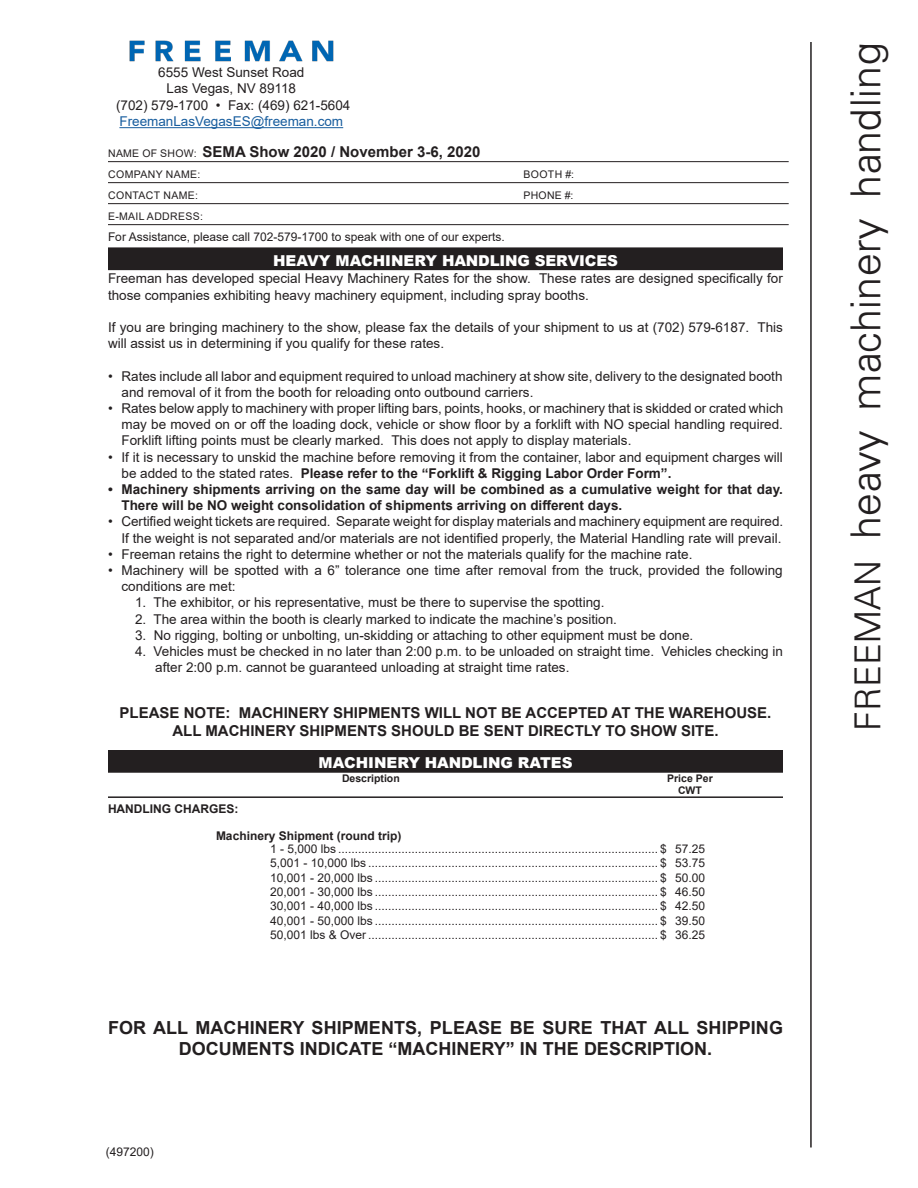
<style>
.page{position:relative;width:918px;height:1188px;background:#fff}
.page>*{position:absolute;margin:0;border:0;box-sizing:border-box;transform-origin:0 0}
.t1{font:300 45px "Univers";color:#231f20}
.t2{font:700 18px/21.6px "Arial";letter-spacing:.005em;color:#231f20;text-align:center}
.info_columns{font:700 15px "Arial";color:#231f20}
.t3{font:900 15px "Arial";letter-spacing:-.01em;color:#fff}
.t4{font:13.5px/16.2px "Arial";color:#231f20}
.t5{font:700 13.5px/16.2px "Arial";color:#231f20}
.t6{font:13.5px "Arial";color:#175d9e}
.info_columns-2{font:12px "Arial";color:#231f20}
.info_columns-3{font:700 12px "Arial";color:#231f20}
.secondary_style{font:700 12px "Arial";color:#231f20}
.t7{font:10.5px "Arial";letter-spacing:.035em;color:#231f20}
._2_row_1_col_header{font:700 10.5px/12px "Arial";color:#231f20;text-align:center}
.s1{font-weight:700}
.s2{font-size:39px}
</style>
<div class="page">
<hr style="left:108px;top:161px;width:681px;height:1px;background:#231f20">
<hr style="left:108px;top:182px;width:681px;height:1px;background:#231f20">
<hr style="left:108px;top:203px;width:681px;height:1px;background:#231f20">
<hr style="left:108px;top:224px;width:681px;height:1px;background:#231f20">
<img style="left:129px;top:40px;width:205px;height:22px">
<hr style="left:119px;top:127px;width:224px;height:1px;background:#175d9e">
<hr style="left:108px;top:796px;width:675px;height:2px;background:#231f20">
<div style="left:109px;top:248px;width:673px;height:21px;background:#231f20"></div>
<div style="left:108px;top:247px;width:675px;height:23px;border:2px solid #231f20"></div>
<div style="left:109px;top:751px;width:673px;height:21px;background:#231f20"></div>
<div style="left:108px;top:750px;width:675px;height:23px;border:2px solid #231f20"></div>
<hr style="left:810px;top:42px;width:2px;height:1105px;background:#231f20">
<p class="t4" style="left:158px;top:64px;width:148px">6555 West Sunset Road</p>
<p class="t4" style="left:167px;top:80px;width:131px">Las Vegas, NV 89118</p>
<p class="t4" style="left:116px;top:97px;width:236px">(702) 579-1700 • Fax: (469) 621-5604</p>
<p class="t6" style="left:119px;top:112px;width:225px">FreemanLasVegasES@freeman.com</p>
<p class="info_columns" style="left:202px;top:142px;width:279px">SEMA Show 2020 / November 3-6, 2020</p>
<p class="t7" style="left:108px;top:146px;width:90px">NAME OF SHOW:</p>
<p class="t7" style="left:108px;top:167px;width:94px">COMPANY NAME:</p>
<p class="t7" style="left:524px;top:167px;width:52px">BOOTH #:</p>
<p class="t7" style="left:108px;top:188px;width:91px">CONTACT NAME:</p>
<p class="t7" style="left:524px;top:188px;width:51px">PHONE #:</p>
<p class="t7" style="left:108px;top:209px;width:96px">E-MAIL ADDRESS:</p>
<p class="info_columns-2" style="left:108px;top:228px;width:398px">For Assistance, please call 702-579-1700 to speak with one of our experts.</p>
<p class="t3" style="left:273px;top:249px;width:346px">HEAVY MACHINERY HANDLING SERVICES</p>
<p class="t4" style="left:108px;top:270px;width:676px">Freeman has developed special Heavy Machinery Rates for the show. These rates are designed specifically for those companies exhibiting heavy machinery equipment, including spray booths.</p>
<p class="t4" style="left:108px;top:319px;width:677px">If you are bringing machinery to the show, please fax the details of your shipment to us at (702) 579-6187. This will assist us in determining if you qualify for these rates.</p>
<p class="t4" style="left:122px;top:368px;width:663px;text-indent:-14px">• Rates include all labor and equipment required to unload machinery at show site, delivery to the designated booth and removal of it from the booth for reloading onto outbound carriers.</p>
<p class="t4" style="left:122px;top:400px;width:663px;text-align:justify;text-indent:-14px">• Rates below apply to machinery with proper lifting bars, points, hooks, or machinery that is skidded or crated which may be moved on or off the loading dock, vehicle or show floor by a forklift with NO special handling required.<br>Forklift lifting points must be clearly marked. This does not apply to display materials.</p>
<p class="t4" style="left:122px;top:449px;width:663px;text-indent:-14px">• If it is necessary to unskid the machine before removing it from the container, labor and equipment charges will be added to the stated rates. <span class="s1">Please refer to the “Forklift &amp; Rigging Labor Order Form”.</span></p>
<p class="t5" style="left:122px;top:481px;width:663px;text-indent:-14px">• Machinery shipments arriving on the same day will be combined as a cumulative weight for that day.<br>There will be NO weight consolidation of shipments arriving on different days.</p>
<p class="t4" style="left:108px;top:513px;width:677px;text-align:right">• Certified weight tickets are required. Separate weight for display materials and machinery equipment are required.<br>If the weight is not separated and/or materials are not identified properly, the Material Handling rate will prevail.</p>
<p class="t4" style="left:108px;top:546px;width:586px">• Freeman retains the right to determine whether or not the materials qualify for the machine rate.</p>
<p class="t4" style="left:122px;top:562px;width:663px;text-indent:-14px">• Machinery will be spotted with a 6” tolerance one time after removal from the truck, provided the following conditions are met:</p>
<p class="t4" style="left:135px;top:594px;width:471px">1. The exhibitor, or his representative, must be there to supervise the spotting.</p>
<p class="t4" style="left:135px;top:611px;width:484px">2. The area within the booth is clearly marked to indicate the machine’s position.</p>
<p class="t4" style="left:135px;top:627px;width:560px">3. No rigging, bolting or unbolting, un-skidding or attaching to other equipment must be done.</p>
<p class="t4" style="left:155px;top:643px;width:629px;text-indent:-20px">4. Vehicles must be checked in no later than 2:00 p.m. to be unloaded on straight time. Vehicles checking in after 2:00 p.m. cannot be guaranteed unloading at straight time rates.</p>
<p class="info_columns" style="left:120px;top:703px;width:653px">PLEASE NOTE: MACHINERY SHIPMENTS WILL NOT BE ACCEPTED AT THE WAREHOUSE.</p>
<p class="info_columns" style="left:172px;top:721px;width:548px">ALL MACHINERY SHIPMENTS SHOULD BE SENT DIRECTLY TO SHOW SITE.</p>
<p class="t3" style="left:319px;top:752px;width:256px">MACHINERY HANDLING RATES</p>
<p class="_2_row_1_col_header" style="left:342px;top:773px;width:59px">Description</p>
<p class="_2_row_1_col_header" style="left:667px;top:773px;width:47px">Price Per<br>CWT</p>
<p class="secondary_style" style="left:108px;top:800px;width:132px">HANDLING CHARGES:</p>
<p class="info_columns-3" style="left:216px;top:828px;width:187px">Machinery Shipment (round trip)</p>
<p class="info_columns-2" style="left:270px;top:840px;width:437px">1 - 5,000 lbs ................................................................................................ $ 57.25</p>
<p class="info_columns-2" style="left:270px;top:855px;width:437px">5,001 - 10,000 lbs ....................................................................................... $ 53.75</p>
<p class="info_columns-2" style="left:270px;top:869px;width:437px">10,001 - 20,000 lbs ..................................................................................... $ 50.00</p>
<p class="info_columns-2" style="left:270px;top:884px;width:437px">20,001 - 30,000 lbs ..................................................................................... $ 46.50</p>
<p class="info_columns-2" style="left:270px;top:898px;width:437px">30,001 - 40,000 lbs ..................................................................................... $ 42.50</p>
<p class="info_columns-2" style="left:270px;top:912px;width:437px">40,001 - 50,000 lbs ..................................................................................... $ 39.50</p>
<p class="info_columns-2" style="left:270px;top:927px;width:437px">50,001 lbs &amp; Over ....................................................................................... $ 36.25</p>
<p class="t2" style="left:108px;top:1017px;width:677px">FOR ALL MACHINERY SHIPMENTS, PLEASE BE SURE THAT ALL SHIPPING<br>DOCUMENTS INDICATE “MACHINERY” IN THE DESCRIPTION.</p>
<p class="info_columns-2" style="left:106px;top:1144px;width:50px">(497200)</p>
<p class="t1" style="left:841px;top:731px;width:691px;rotate:-90deg"><span class="s2">FREEMAN</span> heavy machinery handling</p>
</div>
